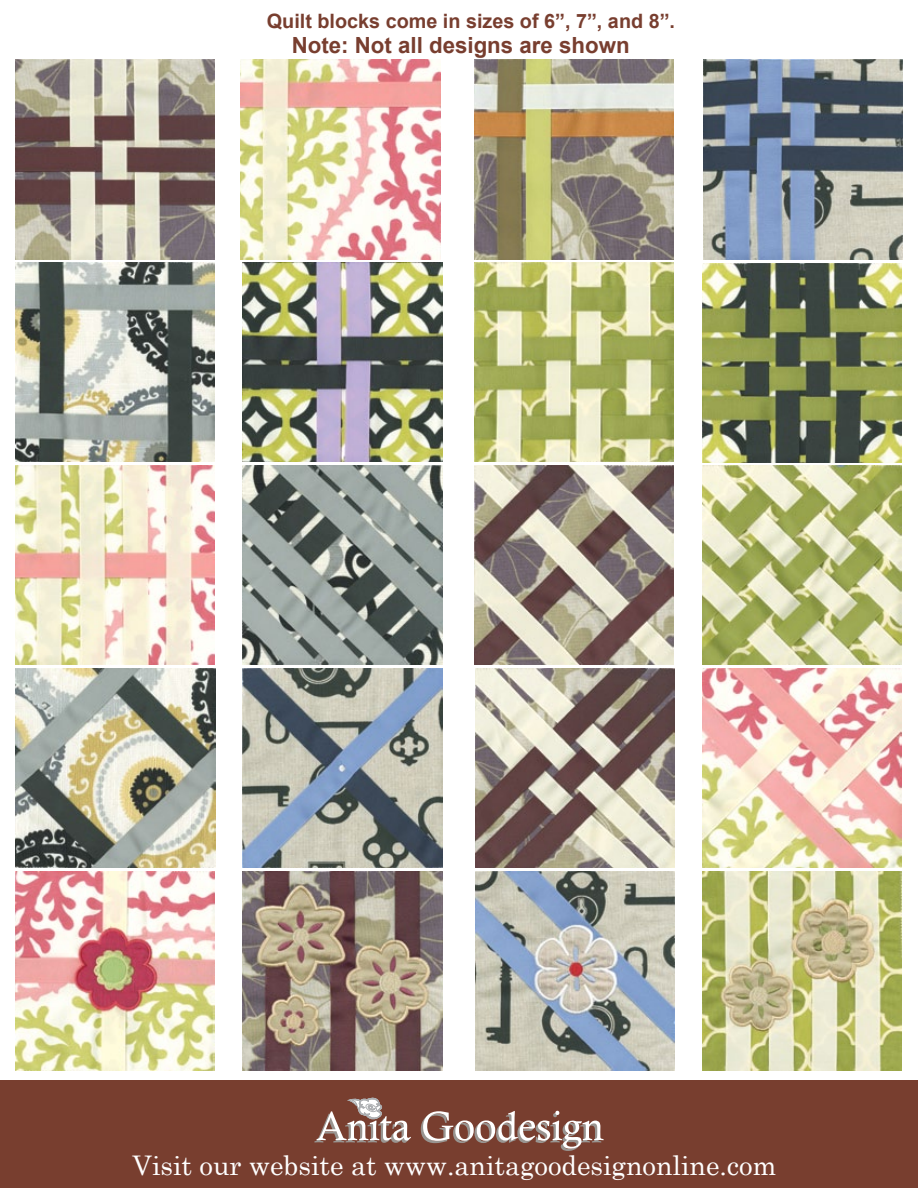
<style>
.page{position:relative;width:918px;height:1188px;background:#fff}
.page>*{position:absolute;margin:0;border:0;box-sizing:border-box;transform-origin:0 0}
.t1{font:27px "Century Schoolbook";color:#fff}
.t2{font:700 22.35px "Arial";color:#783e2f}
.t3{font:700 19.8px "Arial";color:#783e2f}
</style>
<div class="page">
<img style="left:16px;top:60px;width:199px;height:199px">
<img style="left:241px;top:60px;width:199px;height:199px">
<img style="left:475px;top:871px;width:200px;height:200px">
<img style="left:243px;top:465px;width:199px;height:200px">
<img style="left:16px;top:668px;width:199px;height:200px">
<img style="left:703px;top:60px;width:199px;height:199px">
<img style="left:702px;top:668px;width:200px;height:200px">
<img style="left:702px;top:263px;width:200px;height:200px">
<img style="left:475px;top:668px;width:200px;height:200px">
<img style="left:243px;top:871px;width:199px;height:200px">
<img style="left:243px;top:668px;width:199px;height:200px">
<img style="left:702px;top:871px;width:200px;height:200px">
<img style="left:16px;top:465px;width:199px;height:200px">
<img style="left:474px;top:60px;width:200px;height:199px">
<img style="left:474px;top:465px;width:200px;height:200px">
<img style="left:16px;top:262px;width:199px;height:200px">
<img style="left:474px;top:262px;width:200px;height:200px">
<img style="left:16px;top:871px;width:199px;height:200px">
<img style="left:243px;top:262px;width:199px;height:200px">
<img style="left:702px;top:465px;width:200px;height:200px">
<div style="left:0;top:1080px;width:918px;height:108px;background:#783e2f"></div>
<svg style="left:314px;top:1097px;width:290px;height:54px"></svg>
<p class="t3" style="left:267px;top:10px;width:410px">Quilt blocks come in sizes of 6”, 7”, and 8”.</p>
<p class="t2" style="left:292px;top:33px;width:339px">Note: Not all designs are shown</p>
<p class="t1" style="left:133px;top:1149px;width:646px">Visit our website at www.anitagoodesignonline.com</p>
</div>
